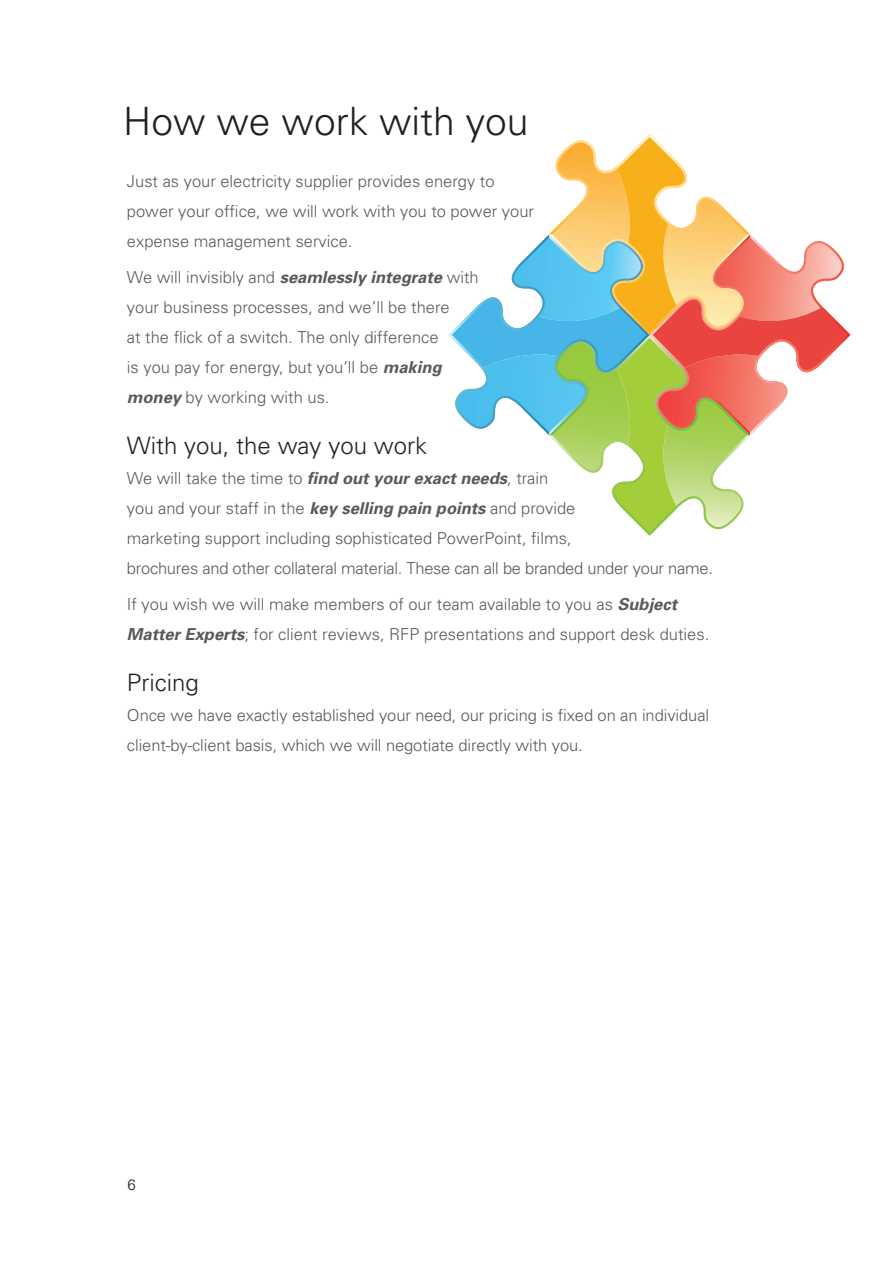
<style>
.page{position:relative;width:893px;height:1263px;background:#fff}
.page>*{position:absolute;margin:0;border:0;box-sizing:border-box;transform-origin:0 0}
.t1{font:300 39px "Univers";color:#231f20}
.t2{font:300 24px "Univers";color:#231f20}
.t3{font:300 16.5px/30px "Univers";color:#58595b}
.t4{font:300 15px "Univers";color:#231f20}
.s1{font-weight:700;font-style:italic}
</style>
<div class="page">
<svg style="left:449px;top:134px;width:401px;height:402px"></svg>
<h1 class="t1" style="left:123px;top:98px;width:407px">How we work with you</h1>
<p class="t3" style="left:127px;top:166px;width:409px">Just as your electricity supplier provides energy to power your office, we will work with you to power your expense management service.</p>
<p class="t3" style="left:127px;top:262px;width:353px">We will invisibly and <span class="s1">seamlessly integrate</span> with your business processes, and we’ll be there<br>at the flick of a switch. The only difference<br>is you pay for energy, but you’ll be <span class="s1">making money</span> by working with us.</p>
<h2 class="t2" style="left:127px;top:431px;width:302px">With you, the way you work</h2>
<p class="t3" style="left:127px;top:463px;width:588px">We will take the time to <span class="s1">find out your exact needs</span>, train<br>you and your staff in the <span class="s1">key selling pain points</span> and provide<br>marketing support including sophisticated PowerPoint, films,<br>brochures and other collateral material. These can all be branded under your name.</p>
<p class="t3" style="left:127px;top:589px;width:584px">If you wish we will make members of our team available to you as <span class="s1">Subject<br>Matter Experts</span>; for client reviews, RFP presentations and support desk duties.</p>
<h2 class="t2" style="left:127px;top:668px;width:73px">Pricing</h2>
<p class="t3" style="left:127px;top:700px;width:584px">Once we have exactly established your need, our pricing is fixed on an individual client-by-client basis, which we will negotiate directly with you.</p>
<p class="t4" style="left:128px;top:1176px;width:10px">6</p>
</div>
